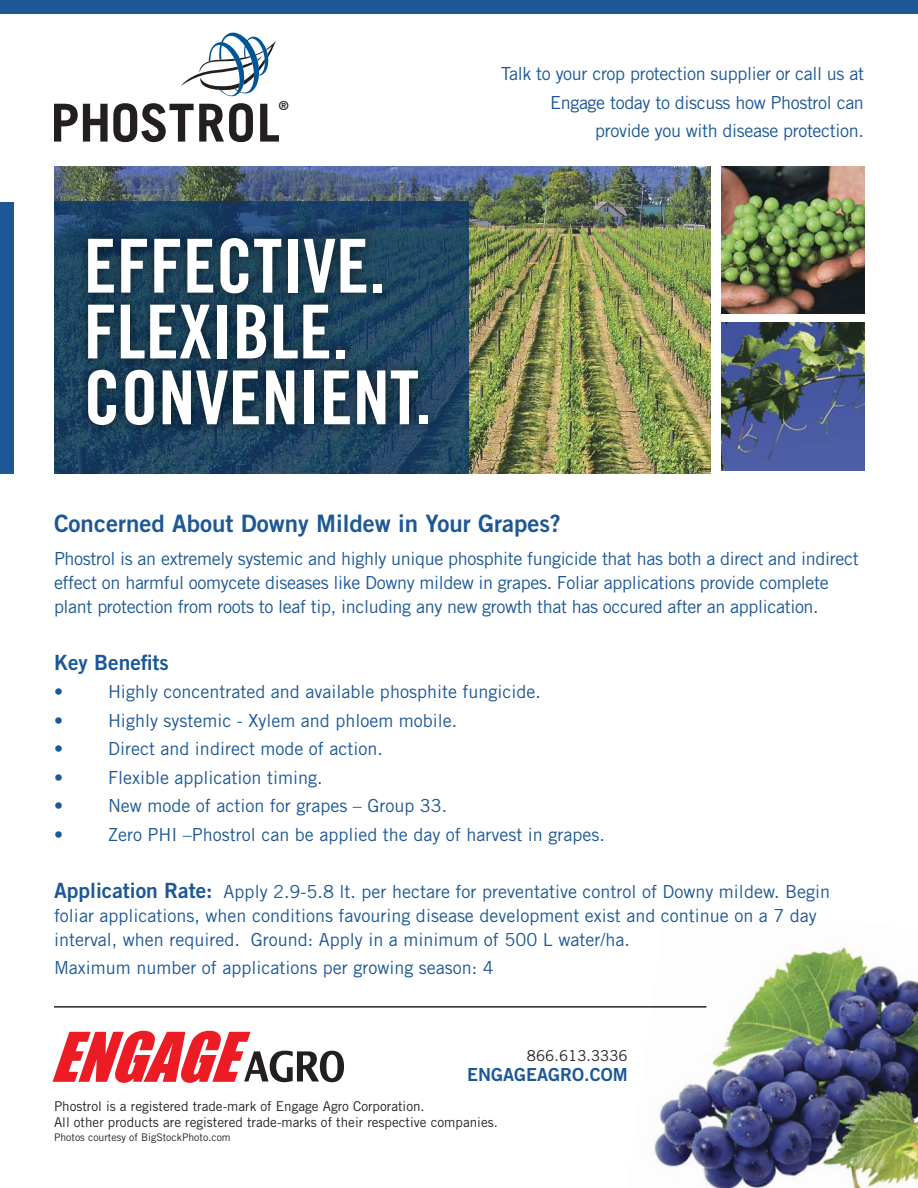
<style>
.page{position:relative;width:918px;height:1188px;background:#fff}
.page>*{position:absolute;margin:0;border:0;box-sizing:border-box;transform-origin:0 0}
.t1{font:74.55px/65.8px "Trade Gothic LT Std Bd Cn 20";color:#fff}
.t2{font:24px "Trade Gothic LT Std Bd 2";color:#1d5896}
.t3{font:21px "Trade Gothic LT Std Bd 2";color:#1d5896}
.t4{font:18px/24px "Trade Gothic LT Std";color:#1d5896}
.t5{font:18px/24px "Trade Gothic LT Std";letter-spacing:-.02em;color:#1d5896}
.t6{font:18px "Trade Gothic LT Std Bd 2";color:#1d5896}
.t7{font:15px "Trade Gothic LT Std";color:#242425}
.t8{font:13.5px/16.2px "Trade Gothic LT Std";color:#242425}
.t9{font:12.3px "Trade Gothic LT Std Bd Cn 20";color:#231f20}
.t10{font:10.5px "Trade Gothic LT Std";color:#242425}
.s1{font-family:"Trade Gothic LT Std Bd 2";font-size:21px}
</style>
<div class="page">
<img style="left:54px;top:166px;width:657px;height:307px">
<img style="left:722px;top:323px;width:142px;height:148px">
<img style="left:722px;top:166px;width:142px;height:148px">
<svg style="left:181px;top:33px;width:95px;height:64px"></svg>
<svg style="left:54px;top:103px;width:199px;height:39px"></svg>
<svg style="left:260px;top:104px;width:19px;height:38px"></svg>
<div style="left:0;top:0;width:918px;height:14px;background:#1d5896"></div>
<div style="left:0;top:202px;width:14px;height:271px;background:#1d5896"></div>
<img style="left:54px;top:202px;width:414px;height:13px">
<img style="left:54px;top:215px;width:434px;height:258px">
<img style="left:54px;top:473px;width:434px;height:1px">
<svg style="left:53px;top:1031px;width:291px;height:52px"></svg>
<img style="left:654px;top:944px;width:264px;height:244px">
<hr style="left:54px;top:1006px;width:652px;height:2px;background:#242425">
<p class="t9" style="left:279px;top:99px;width:11px">®</p>
<h1 class="t1" style="left:84px;top:234px;width:349px">EFFECTIVE.<br>FLEXIBLE.<br>CONVENIENT.</h1>
<p class="t5" style="left:501px;top:61px;width:364px;line-height:28.5px;text-align:right">Talk to your crop protection supplier or call us at<br>Engage today to discuss how Phostrol can provide you with disease protection.</p>
<h2 class="t2" style="left:54px;top:509px;width:508px">Concerned About Downy Mildew in Your Grapes?</h2>
<p class="t5" style="left:54px;top:548px;width:806px">Phostrol is an extremely systemic and highly unique phosphite fungicide that has both a direct and indirect effect on harmful oomycete diseases like Downy mildew in grapes. Foliar applications provide complete plant protection from roots to leaf tip, including any new growth that has occured after an application.</p>
<p class="t3" style="left:54px;top:650px;width:116px">Key Benefits</p>
<p class="t4" style="left:54px;top:681px;width:10px">•</p>
<p class="t4" style="left:108px;top:681px;width:435px">Highly concentrated and available phosphite fungicide.</p>
<p class="t4" style="left:54px;top:710px;width:10px">•</p>
<p class="t4" style="left:108px;top:710px;width:351px">Highly systemic - Xylem and phloem mobile.</p>
<p class="t4" style="left:54px;top:738px;width:10px">•</p>
<p class="t4" style="left:108px;top:738px;width:276px">Direct and indirect mode of action.</p>
<p class="t4" style="left:54px;top:767px;width:10px">•</p>
<p class="t4" style="left:108px;top:767px;width:216px">Flexible application timing.</p>
<p class="t4" style="left:54px;top:795px;width:10px">•</p>
<p class="t4" style="left:108px;top:795px;width:341px">New mode of action for grapes – Group 33.</p>
<p class="t4" style="left:54px;top:824px;width:10px">•</p>
<p class="t4" style="left:108px;top:824px;width:498px">Zero PHI –Phostrol can be applied the day of harvest in grapes.</p>
<p class="t4" style="left:54px;top:881px;width:778px"><span class="s1">Application Rate:</span> Apply 2.9-5.8 lt. per hectare for preventative control of Downy mildew. Begin foliar applications, when conditions favouring disease development exist and continue on a 7 day interval, when required. Ground: Apply in a minimum of 500 L water/ha.</p>
<p class="t4" style="left:54px;top:957px;width:441px">Maximum number of applications per growing season: 4</p>
<p class="t7" style="left:527px;top:1050px;width:102px">866.613.3336</p>
<p class="t6" style="left:467px;top:1064px;width:162px">ENGAGEAGRO.COM</p>
<p class="t8" style="left:54px;top:1099px;width:445px">Phostrol is a registered trade-mark of Engage Agro Corporation.<br>All other products are registered trade-marks of their respective companies.</p>
<p class="t10" style="left:54px;top:1133px;width:178px">Photos courtesy of BigStockPhoto.com</p>
</div>
